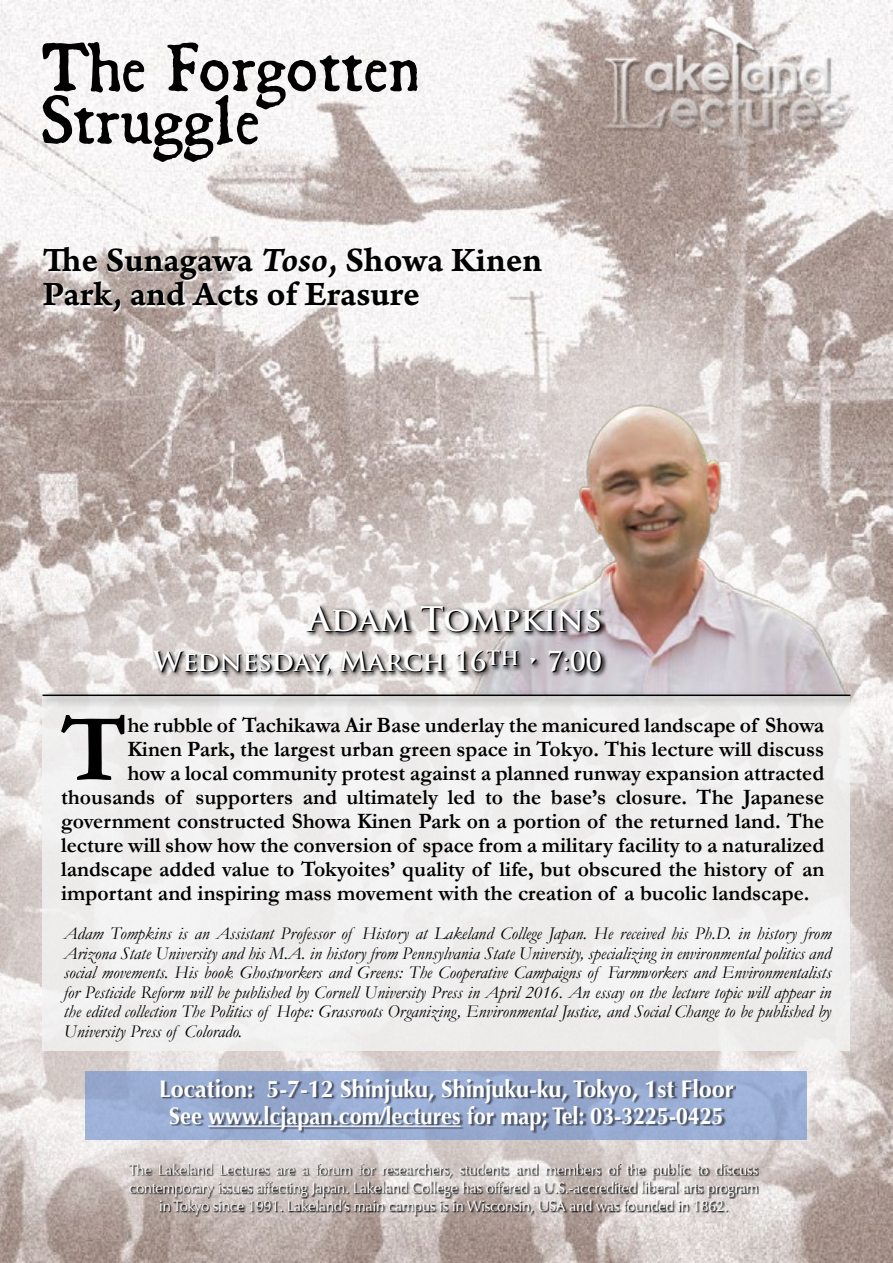
<style>
.page{position:relative;width:893px;height:1263px;background:#fff}
.page>*{position:absolute;margin:0;border:0;box-sizing:border-box;transform-origin:0 0}
.t1{font:700 98.25px "Garamond";color:#000}
.t2{font:78px "Black Beard";letter-spacing:.025em;color:#000}
.t3{font:36px/34.5px "Arno Pro Smbd Caption";letter-spacing:-.005em;color:#000}
.t4{font:700 33px "Trajan Pro";color:#fff}
.t5{font:700 27px "Trajan Pro";color:#fff}
.t6{font:700 24px/27px "Optima";color:#fff;text-align:center}
.t7{font:700 22.05px "Garamond";color:#000}
.t8{font:italic 18px/19.5px "Garamond";color:#000;text-align:justify}
.t9{font:15px/18px "Optima";letter-spacing:-.02em;color:#fff;text-align:center}
.s1{font-family:"Arno Pro Smbd Italic Caption"}
</style>
<div class="page">
<img style="left:0;top:0;width:893px;height:274px">
<img style="left:0;top:274px;width:893px;height:989px">
<div style="left:43px;top:695px;width:807px;height:355px;background:#f3f3f3"></div>
<div style="left:129px;top:1164px;width:630px;height:52px;background:#000;opacity:.75"></div>
<div style="left:86px;top:1071px;width:721px;height:68px;background:#9aadd4"></div>
<div style="left:163px;top:1081px;width:573px;height:52px;background:#000;opacity:.5"></div>
<hr style="left:208px;top:1125px;width:253px;height:2px;background:#fff">
<img style="left:599px;top:15px;width:251px;height:136px">
<img style="left:473px;top:370px;width:377px;height:321px">
<div style="left:39px;top:691px;width:823px;height:18px;background:#000;opacity:.75"></div>
<hr style="left:43px;top:694px;width:807px;height:2px;background:#000101">
<svg style="left:45px;top:247px;width:499px;height:68px;fill:#f6f4f5"></svg>
<svg style="left:151px;top:603px;width:456px;height:77px"></svg>
<h2 class="t2" style="left:43px;top:23px;width:378px">The Forgotten</h2>
<h2 class="t2" style="left:43px;top:76px;width:218px">Struggle</h2>
<h3 class="t3" style="left:43px;top:244px;width:501px">The Sunagawa <span class="s1">Toso</span>, Showa Kinen<br>Park, and Acts of Erasure</h3>
<h3 class="t4" style="left:308px;top:598px;width:296px">Adam Tompkins</h3>
<h3 class="t5" style="left:153px;top:645px;width:451px">Wednesday, March 16<sup>TH</sup> • 7:00</h3>
<h1 class="t1" style="left:61px;top:690px;width:68px">T</h1>
<p class="t7" style="left:127px;top:712px;width:698px">he rubble of Tachikawa Air Base underlay the manicured landscape of Showa</p>
<p class="t7" style="left:127px;top:736px;width:698px">Kinen Park, the largest urban green space in Tokyo. This lecture will discuss</p>
<p class="t7" style="left:127px;top:760px;width:698px">how a local community protest against a planned runway expansion attracted</p>
<p class="t7" style="left:61px;top:784px;width:764px">thousands of supporters and ultimately led to the base’s closure. The Japanese</p>
<p class="t7" style="left:61px;top:808px;width:764px">government constructed Showa Kinen Park on a portion of the returned land. The</p>
<p class="t7" style="left:61px;top:832px;width:765px">lecture will show how the conversion of space from a military facility to a naturalized</p>
<p class="t7" style="left:61px;top:856px;width:765px">landscape added value to Tokyoites’ quality of life, but obscured the history of an</p>
<p class="t7" style="left:61px;top:880px;width:750px">important and inspiring mass movement with the creation of a bucolic landscape.</p>
<p class="t8" style="left:64px;top:923px;width:769px">Adam Tompkins is an Assistant Professor of History at Lakeland College Japan. He received his Ph.D. in history from Arizona State University and his M.A. in history from Pennsylvania State University, specializing in environmental politics and social movements. His book Ghostworkers and Greens: The Cooperative Campaigns of Farmworkers and Environmentalists for Pesticide Reform will be published by Cornell University Press in April 2016. An essay on the lecture topic will appear in the edited collection The Politics of Hope: Grassroots Organizing, Environmental Justice, and Social Change to be published by University Press of Colorado.</p>
<h3 class="t6" style="left:159px;top:1075px;width:576px">Location: 5-7-12 Shinjuku, Shinjuku-ku, Tokyo, 1st Floor<br>See www.lcjapan.com/lectures for map; Tel: 03-3225-0425</h3>
<p class="t9" style="left:129px;top:1161px;width:631px">The Lakeland Lectures are a forum for researchers, students and members of the public to discuss contemporary issues affecting Japan. Lakeland College has offered a U.S.-accredited liberal arts program in Tokyo since 1991. Lakeland’s main campus is in Wisconsin, USA and was founded in 1862.</p>
</div>
